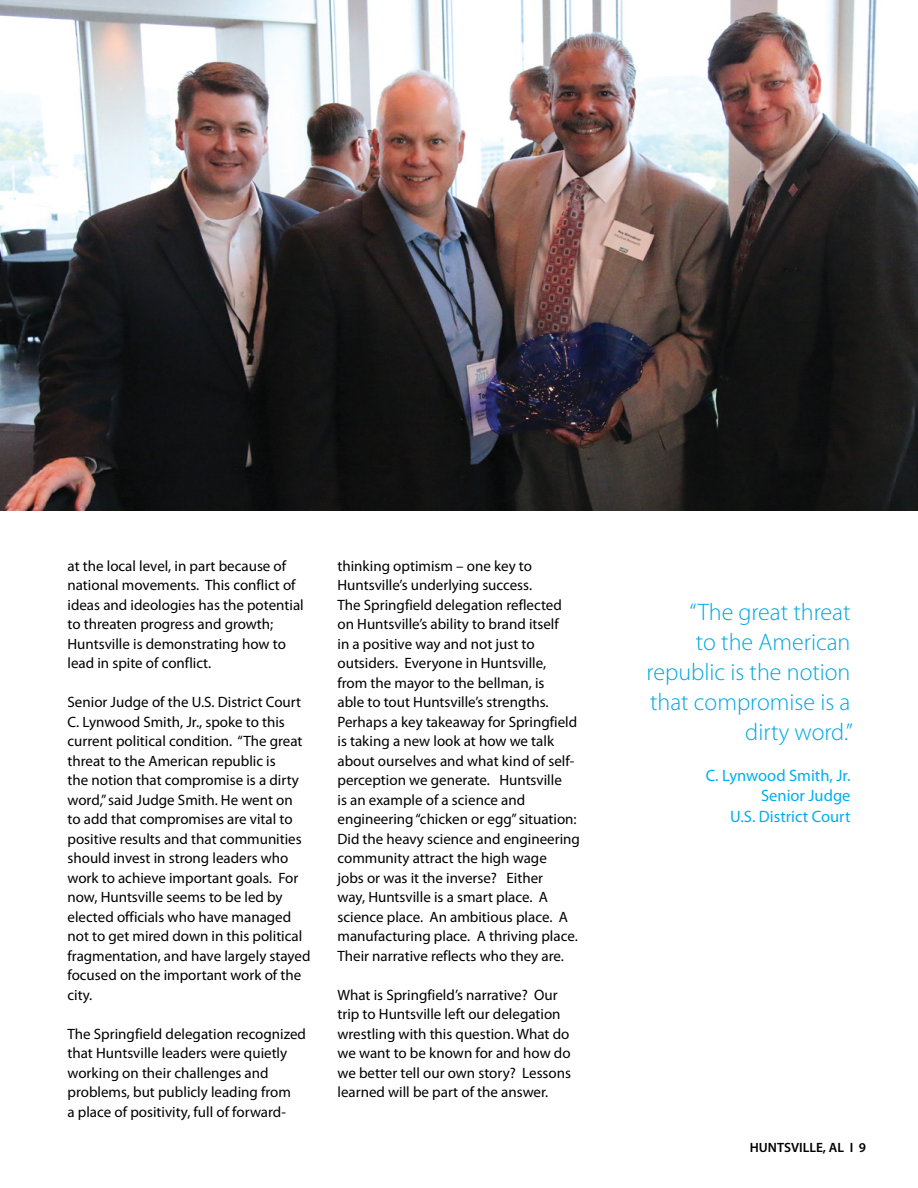
<style>
.page{position:relative;width:918px;height:1188px;background:#fff}
.page>*{position:absolute;margin:0;border:0;box-sizing:border-box;transform-origin:0 0}
.t1{font:300 24px/30px "Myriad Pro";color:#00a8e1;text-align:right}
.t2{font:16.5px/19.8px "Myriad Pro";color:#00aeef;text-align:right}
.t3{font:15px/19.5px "Myriad Pro";color:#000}
.t4{font:600 13.5px "Myriad Pro";color:#000}
</style>
<div class="page">
<img style="left:0;top:0;width:918px;height:510px">
<p class="t3" style="left:68px;top:556px;width:238px">at the local level, in part because of national movements. This conflict of ideas and ideologies has the potential to threaten progress and growth; Huntsville is demonstrating how to lead in spite of conflict.</p>
<p class="t3" style="left:68px;top:692px;width:245px">Senior Judge of the U.S. District Court C. Lynwood Smith, Jr., spoke to this current political condition. “The great threat to the American republic is<br>the notion that compromise is a dirty word,” said Judge Smith. He went on<br>to add that compromises are vital to positive results and that communities should invest in strong leaders who work to achieve important goals. For now, Huntsville seems to be led by elected officials who have managed not to get mired down in this political fragmentation, and have largely stayed focused on the important work of the city.</p>
<p class="t3" style="left:68px;top:1024px;width:240px">The Springfield delegation recognized that Huntsville leaders were quietly working on their challenges and problems, but publicly leading from<br>a place of positivity, full of forward-</p>
<p class="t3" style="left:338px;top:556px;width:244px">thinking optimism – one key to Huntsville’s underlying success.<br>The Springfield delegation reflected on Huntsville’s ability to brand itself<br>in a positive way and not just to outsiders. Everyone in Huntsville, from the mayor to the bellman, is<br>able to tout Huntsville’s strengths.<br>Perhaps a key takeaway for Springfield is taking a new look at how we talk about ourselves and what kind of self&shy;perception we generate. Huntsville<br>is an example of a science and engineering “chicken or egg” situation:<br>Did the heavy science and engineering community attract the high wage<br>jobs or was it the inverse? Either<br>way, Huntsville is a smart place. A science place. An ambitious place. A manufacturing place. A thriving place.<br>Their narrative reflects who they are.</p>
<p class="t3" style="left:338px;top:985px;width:235px">What is Springfield’s narrative? Our trip to Huntsville left our delegation wrestling with this question. What do we want to be known for and how do we better tell our own story? Lessons learned will be part of the answer.</p>
<h1 class="t1" style="left:647px;top:597px;width:208px">“The great threat<br>to the American republic is the notion that compromise is a dirty word.”</h1>
<p class="t2" style="left:706px;top:765px;width:146px">C. Lynwood Smith, Jr.<br>Senior Judge</p>
<p class="t2" style="left:730px;top:807px;width:122px">U.S. District Court</p>
<p class="t4" style="left:750px;top:1139px;width:118px">HUNTSVILLE, AL I 9</p>
</div>
